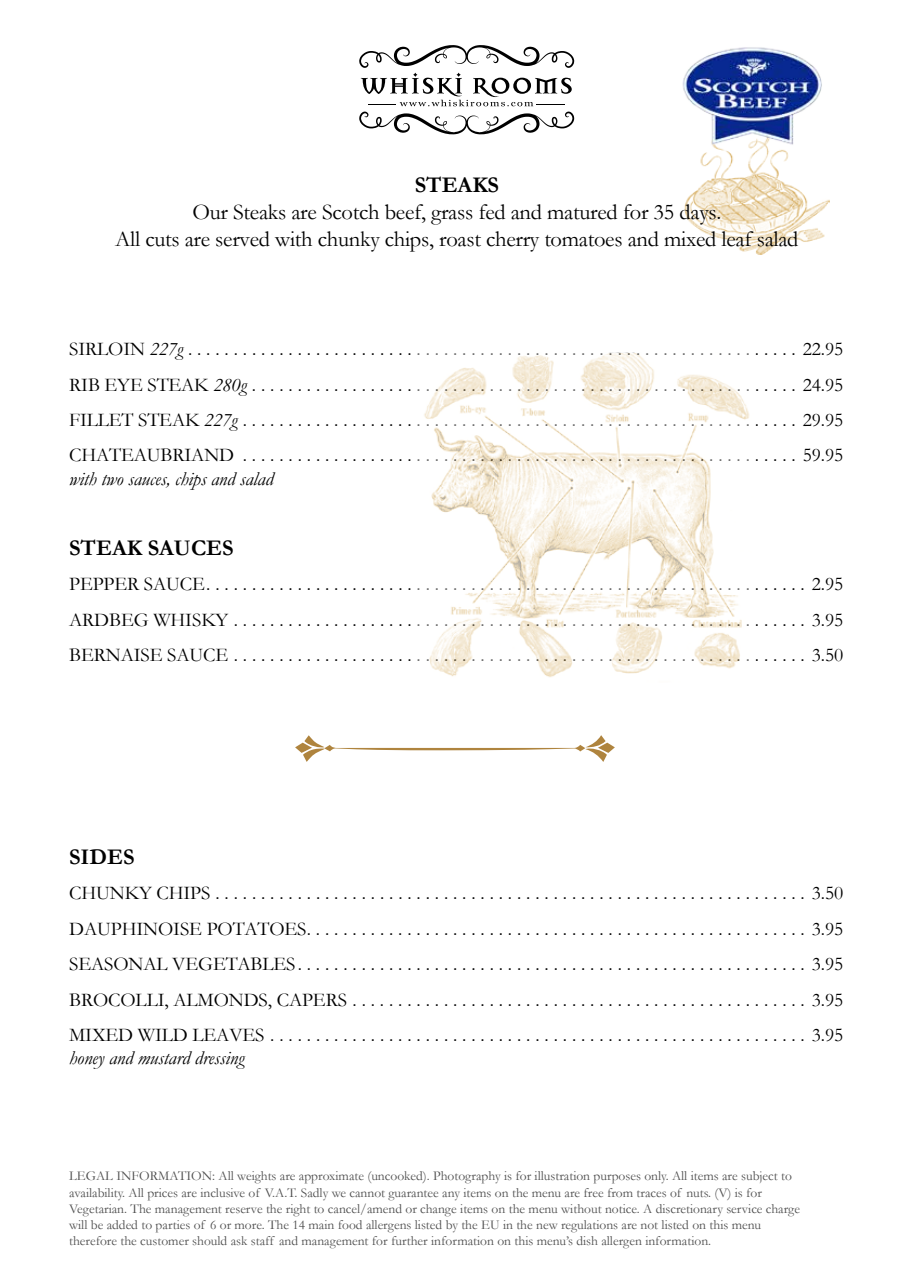
<style>
.page{position:relative;width:910px;height:1280px;background:#fff}
.page>*{position:absolute;margin:0;border:0;box-sizing:border-box;transform-origin:0 0}
.t1{font:22.5px/27px "Garamond";letter-spacing:-.01em;color:#000;text-align:center}
.t2{font:700 22.5px "Garamond";color:#000}
.t3{font:19.5px/35.4px "Garamond";letter-spacing:-.005em;color:#000;text-align:justify}
.t4{font:italic 19.5px "Garamond";letter-spacing:-.005em;color:#000}
.t5{font:13.5px/16.2px "Garamond";color:#4d4d4d}
.s1{font-style:italic}
</style>
<div class="page">
<svg style="left:684px;top:149px;width:145px;height:106px"></svg>
<svg style="left:359px;top:112px;width:215px;height:23px"></svg>
<svg style="left:359px;top:45px;width:215px;height:61px"></svg>
<svg style="left:295px;top:735px;width:320px;height:27px"></svg>
<svg style="left:424px;top:353px;width:325px;height:324px"></svg>
<img style="left:682px;top:47px;width:140px;height:102px">
<p class="t2" style="left:415px;top:169px;width:86px">STEAKS</p>
<p class="t1" style="left:115px;top:198px;width:685px">Our Steaks are Scotch beef, grass fed and matured for 35 days.<br>All cuts are served with chunky chips, roast cherry tomatoes and mixed leaf salad</p>
<p class="t3" style="left:69px;top:331px;width:775px">SIRLOIN <span class="s1">227g</span> . . . . . . . . . . . . . . . . . . . . . . . . . . . . . . . . . . . . . . . . . . . . . . . . . . . . . . . . . . . . . . . . . . . 22.95<br>RIB EYE STEAK <span class="s1">280g</span> . . . . . . . . . . . . . . . . . . . . . . . . . . . . . . . . . . . . . . . . . . . . . . . . . . . . . . . . . . . . 24.95<br>FILLET STEAK <span class="s1">227g</span> . . . . . . . . . . . . . . . . . . . . . . . . . . . . . . . . . . . . . . . . . . . . . . . . . . . . . . . . . . . . . 29.95<br>CHATEAUBRIAND . . . . . . . . . . . . . . . . . . . . . . . . . . . . . . . . . . . . . . . . . . . . . . . . . . . . . . . . . . . . . 59.95</p>
<p class="t4" style="left:69px;top:465px;width:206px">with two sauces, chips and salad</p>
<p class="t2" style="left:69px;top:533px;width:166px">STEAK SAUCES</p>
<p class="t3" style="left:69px;top:566px;width:775px">PEPPER SAUCE. . . . . . . . . . . . . . . . . . . . . . . . . . . . . . . . . . . . . . . . . . . . . . . . . . . . . . . . . . . . . . . . . . 2.95<br>ARDBEG WHISKY . . . . . . . . . . . . . . . . . . . . . . . . . . . . . . . . . . . . . . . . . . . . . . . . . . . . . . . . . . . . . . . 3.95<br>BERNAISE SAUCE . . . . . . . . . . . . . . . . . . . . . . . . . . . . . . . . . . . . . . . . . . . . . . . . . . . . . . . . . . . . . . . 3.50</p>
<p class="t2" style="left:69px;top:841px;width:67px">SIDES</p>
<p class="t3" style="left:69px;top:875px;width:775px">CHUNKY CHIPS . . . . . . . . . . . . . . . . . . . . . . . . . . . . . . . . . . . . . . . . . . . . . . . . . . . . . . . . . . . . . . . . . 3.50<br>DAUPHINOISE POTATOES. . . . . . . . . . . . . . . . . . . . . . . . . . . . . . . . . . . . . . . . . . . . . . . . . . . . . . . 3.95<br>SEASONAL VEGETABLES. . . . . . . . . . . . . . . . . . . . . . . . . . . . . . . . . . . . . . . . . . . . . . . . . . . . . . . . 3.95<br>BROCOLLI, ALMONDS, CAPERS . . . . . . . . . . . . . . . . . . . . . . . . . . . . . . . . . . . . . . . . . . . . . . . . . . 3.95<br>MIXED WILD LEAVES . . . . . . . . . . . . . . . . . . . . . . . . . . . . . . . . . . . . . . . . . . . . . . . . . . . . . . . . . . . 3.95</p>
<p class="t4" style="left:69px;top:1045px;width:177px">honey and mustard dressing</p>
<p class="t5" style="left:69px;top:1168px;width:732px">LEGAL INFORMATION: All weights are approximate (uncooked). Photography is for illustration purposes only. All items are subject to availability. All prices are inclusive of V.A.T. Sadly we cannot guarantee any items on the menu are free from traces of nuts. (V) is for Vegetarian. The management reserve the right to cancel/amend or change items on the menu without notice. A discretionary service charge will be added to parties of 6 or more. The 14 main food allergens listed by the EU in the new regulations are not listed on this menu therefore the customer should ask staff and management for further information on this menu’s dish allergen information.</p>
</div>
